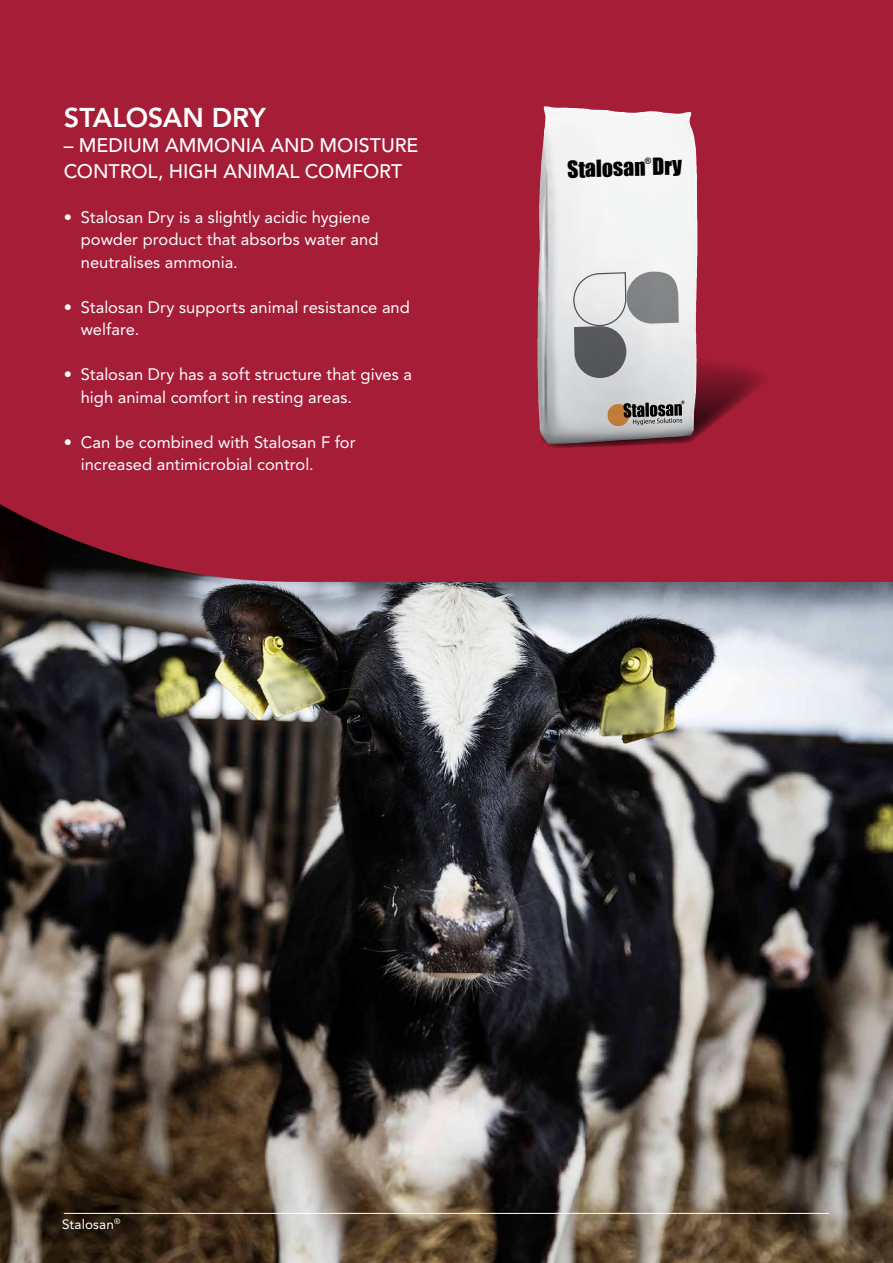
<style>
.page{position:relative;width:893px;height:1263px;background:#fff}
.page>*{position:absolute;margin:0;border:0;box-sizing:border-box;transform-origin:0 0}
.Stalosan_MR_Produkt{font:800 27px "Avenir LT Std";letter-spacing:-.015em;color:#fff}
.t1{font:21.75px "Impact";color:#000}
.Stalosan_Produkt_MR{font:500 19.5px/25.5px "Avenir LT Std";color:#fff}
.t2{font:16.5px/22.5px "Avenir LT Std";letter-spacing:.005em;color:#fff}
.t3{font:13.5px "Avenir LT Std";letter-spacing:.015em;color:#fff}
</style>
<div class="page">
<img style="left:0;top:582px;width:892px;height:681px">
<div style="left:0;top:0;width:892px;height:582px;background:#a51d37"></div>
<hr style="left:892px;top:0;width:1px;height:1263px;background:#b34d50">
<svg style="left:892px;top:582px;width:1px;height:681px"></svg>
<svg style="left:537px;top:106px;width:161px;height:339px"></svg>
<svg style="left:541px;top:107px;width:156px;height:164px;fill:#f3f4f4"></svg>
<svg style="left:538px;top:271px;width:234px;height:177px;background:#ad818a"></svg>
<hr style="left:64px;top:1213px;width:765px;height:1px;background:#fff">
<svg style="left:645px;top:157px;width:6px;height:7px"></svg>
<p class="Stalosan_MR_Produkt" style="left:64px;top:101px;width:204px">STALOSAN DRY</p>
<p class="Stalosan_Produkt_MR" style="left:64px;top:133px;width:356px">– MEDIUM AMMONIA AND MOISTURE<br>CONTROL, HIGH ANIMAL COMFORT</p>
<p class="t2" style="left:81px;top:206px;width:299px;text-indent:-17px">• Stalosan Dry is a slightly acidic hygiene powder product that absorbs water and neutralises ammonia.</p>
<p class="t2" style="left:81px;top:296px;width:331px;text-indent:-17px">• Stalosan Dry supports animal resistance and welfare.</p>
<p class="t2" style="left:81px;top:363px;width:333px;text-indent:-17px">• Stalosan Dry has a soft structure that gives a high animal comfort in resting areas.</p>
<p class="t2" style="left:81px;top:431px;width:276px;text-indent:-17px">• Can be combined with Stalosan F for increased antimicrobial control.</p>
<h2 class="t1" style="left:567px;top:153px;width:116px;rotate:-2deg">Stalosan Dry</h2>
<p class="t3" style="left:62px;top:1216px;width:60px">Stalosan<sup>®</sup></p>
</div>
